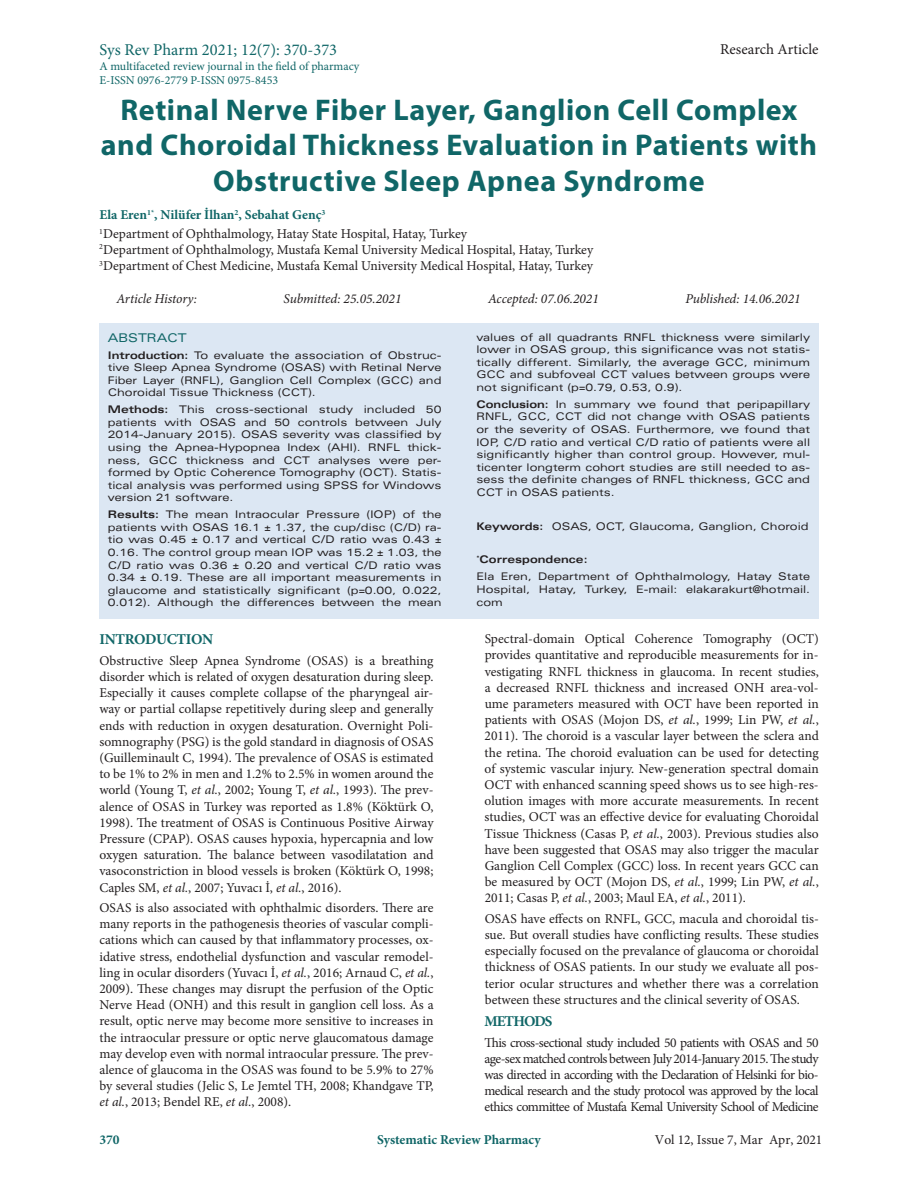
<style>
.page{position:relative;width:918px;height:1188px;background:#fff}
.page>*{position:absolute;margin:0;border:0;box-sizing:border-box;transform-origin:0 0}
.t1{font:700 30px/35.4px "Myriad Pro";letter-spacing:.02em;color:#106667;text-align:center}
.t2{font:16.5px "Minion Pro";color:#106667}
.t3{font:15px "Minion Pro";color:#231f20}
.t4{font:700 15px "Minion Pro";letter-spacing:-.035em;color:#106667}
.t5{font:700 15px "Minion Pro";letter-spacing:-.06em;color:#106667}
.t6{font:13.5px/16.2px "Minion Pro";color:#231f20;text-align:justify}
.t7{font:italic 13.5px "Minion Pro";letter-spacing:-.005em;color:#231f20}
.t8{font:700 13.5px "Minion Pro";color:#106667}
.t9{font:12px/14.4px "Minion Pro";color:#106667}
.t10{font:expanded 12px "Univers LT Std";color:#106667}
.t11{font:expanded 10.5px/12.6px "Univers LT Std";color:#231f20;text-align:justify}
.s1{font-weight:700;color:#106667}
.s2{font-weight:700}
.s3{font-style:italic}
</style>
<div class="page">
<div style="left:99px;top:323px;width:720px;height:295px;background:#dce7f3"></div>
<p class="t2" style="left:99px;top:39px;width:239px">Sys Rev Pharm 2021; 12(7): 370-373</p>
<p class="t9" style="left:99px;top:59px;width:262px">A multifaceted review journal in the field of pharmacy<br>E-ISSN 0976-2779 P-ISSN 0975-8453</p>
<p class="t3" style="left:720px;top:39px;width:100px">Research Article</p>
<h1 class="t1" style="left:101px;top:91px;width:718px">Retinal Nerve Fiber Layer, Ganglion Cell Complex and Choroidal Thickness Evaluation in Patients with<br>Obstructive Sleep Apnea Syndrome</h1>
<p class="t6" style="left:99px;top:206px;width:369px;line-height:18.1px"><span class="s1">Ela Eren</span><sup>1*</sup><span class="s1">, Nilüfer İlhan</span><sup>2</sup><span class="s1">, Sebahat Genç</span><sup>3<br></sup><sup>1</sup>Department of Ophthalmology, Hatay State Hospital, Hatay, Turkey</p>
<p class="t6" style="left:99px;top:241px;width:496px"><sup>2</sup>Department of Ophthalmology, Mustafa Kemal University Medical Hospital, Hatay, Turkey<br><sup>3</sup>Department of Chest Medicine, Mustafa Kemal University Medical Hospital, Hatay, Turkey</p>
<p class="t7" style="left:116px;top:289px;width:82px">Article History:</p>
<p class="t7" style="left:284px;top:289px;width:119px">Submitted: 25.05.2021</p>
<p class="t7" style="left:488px;top:289px;width:112px">Accepted: 07.06.2021</p>
<p class="t7" style="left:685px;top:289px;width:117px">Published: 14.06.2021</p>
<p class="t10" style="left:108px;top:330px;width:80px">ABSTRACT</p>
<p class="t11" style="left:108px;top:348px;width:335px"><span class="s2">Introduction:</span> To evaluate the association of Obstruc&shy;tive Sleep Apnea Syndrome (OSAS) with Retinal Nerve Fiber Layer (RNFL), Ganglion Cell Complex (GCC) and Choroidal Tissue Thickness (CCT).</p>
<p class="t11" style="left:108px;top:403px;width:335px"><span class="s2">Methods:</span> This cross-sectional study included 50 patients with OSAS and 50 controls between July 2014-January 2015). OSAS severity was classified by using the Apnea-Hypopnea Index (AHI). RNFL thick&shy;ness, GCC thickness and CCT analyses were per&shy;formed by Optic Coherence Tomography (OCT). Statis&shy;tical analysis was performed using SPSS for Windows version 21 software.</p>
<p class="t11" style="left:108px;top:508px;width:335px"><span class="s2">Results:</span> The mean Intraocular Pressure (IOP) of the patients with OSAS 16.1 ± 1.37, the cup/disc (C/D) ra&shy;tio was 0.45 ± 0.17 and vertical C/D ratio was 0.43 ± 0.16. The control group mean IOP was 15.2 ± 1.03, the C/D ratio was 0.36 ± 0.20 and vertical C/D ratio was 0.34 ± 0.19. These are all important measurements in glaucome and statistically significant (p=0.00, 0.022, 0.012). Although the differences between the mean</p>
<p class="t4" style="left:99px;top:629px;width:115px">INTRODUCTION</p>
<p class="t6" style="left:99px;top:652px;width:336px">Obstructive Sleep Apnea Syndrome (OSAS) is a breathing disorder which is related of oxygen desaturation during sleep.<br>Especially it causes complete collapse of the pharyngeal air&shy;way or partial collapse repetitively during sleep and generally ends with reduction in oxygen desaturation. Overnight Poli&shy;somnography (PSG) is the gold standard in diagnosis of OSAS (Guilleminault C, 1994). The prevalence of OSAS is estimated to be 1% to 2% in men and 1.2% to 2.5% in women around the world (Young T, <span class="s3">et al.</span>, 2002; Young T, <span class="s3">et al.</span>, 1993). The prev&shy;alence of OSAS in Turkey was reported as 1.8% (Köktürk O, 1998). The treatment of OSAS is Continuous Positive Airway Pressure (CPAP). OSAS causes hypoxia, hypercapnia and low oxygen saturation. The balance between vasodilatation and vasoconstriction in blood vessels is broken (Köktürk O, 1998; Caples SM, <span class="s3">et al.</span>, 2007; Yuvacı İ, <span class="s3">et al.</span>, 2016).</p>
<p class="t6" style="left:99px;top:900px;width:336px">OSAS is also associated with ophthalmic disorders. There are many reports in the pathogenesis theories of vascular compli&shy;cations which can caused by that inflammatory processes, ox&shy;idative stress, endothelial dysfunction and vascular remodel&shy;ling in ocular disorders (Yuvacı İ, <span class="s3">et al.</span>, 2016; Arnaud C, <span class="s3">et al.</span>, 2009). These changes may disrupt the perfusion of the Optic Nerve Head (ONH) and this result in ganglion cell loss. As a result, optic nerve may become more sensitive to increases in the intraocular pressure or optic nerve glaucomatous damage may develop even with normal intraocular pressure. The prev&shy;alence of glaucoma in the OSAS was found to be 5.9% to 27% by several studies (Jelic S, Le Jemtel TH, 2008; Khandgave TP, <span class="s3">et al.</span>, 2013; Bendel RE, <span class="s3">et al.</span>, 2008).</p>
<p class="t11" style="left:476px;top:330px;width:335px">values of all quadrants RNFL thickness were similarly lower in OSAS group, this significance was not statis&shy;tically different. Similarly, the average GCC, minimum GCC and subfoveal CCT values between groups were not significant (p=0.79, 0.53, 0.9).</p>
<p class="t11" style="left:476px;top:398px;width:335px"><span class="s2">Conclusion:</span> In summary we found that peripapillary RNFL, GCC, CCT did not change with OSAS patients or the severity of OSAS. Furthermore, we found that IOP, C/D ratio and vertical C/D ratio of patients were all significantly higher than control group. However, mul&shy;ticenter longterm cohort studies are still needed to as&shy;sess the definite changes of RNFL thickness, GCC and CCT in OSAS patients.</p>
<p class="t11" style="left:476px;top:520px;width:334px"><span class="s2">Keywords:</span> OSAS, OCT, Glaucoma, Ganglion, Choroid</p>
<p class="t11" style="left:476px;top:551px;width:335px;line-height:16.8px"><sup>*</sup><span class="s2">Correspondence:<br></span>Ela Eren, Department of Ophthalmology, Hatay State</p>
<p class="t11" style="left:476px;top:583px;width:335px">Hospital, Hatay, Turkey, E-mail: elakarakurt@hotmail. com</p>
<p class="t6" style="left:485px;top:631px;width:336px">Spectral-domain Optical Coherence Tomography (OCT) provides quantitative and reproducible measurements for in&shy;vestigating RNFL thickness in glaucoma. In recent studies, a decreased RNFL thickness and increased ONH area-vol&shy;ume parameters measured with OCT have been reported in patients with OSAS (Mojon DS, <span class="s3">et al.</span>, 1999; Lin PW, <span class="s3">et al.</span>, 2011). The choroid is a vascular layer between the sclera and the retina. The choroid evaluation can be used for detecting of systemic vascular injury. New-generation spectral domain OCT with enhanced scanning speed shows us to see high-res&shy;olution images with more accurate measurements. In recent studies, OCT was an effective device for evaluating Choroidal Tissue Thickness (Casas P, <span class="s3">et al.</span>, 2003). Previous studies also have been suggested that OSAS may also trigger the macular Ganglion Cell Complex (GCC) loss. In recent years GCC can be measured by OCT (Mojon DS, <span class="s3">et al.</span>, 1999; Lin PW, <span class="s3">et al.</span>, 2011; Casas P, <span class="s3">et al.</span>, 2003; Maul EA, <span class="s3">et al.</span>, 2011).</p>
<p class="t6" style="left:485px;top:911px;width:336px">OSAS have effects on RNFL, GCC, macula and choroidal tis&shy;sue. But overall studies have conflicting results. These studies especially focused on the prevalance of glaucoma or choroidal thickness of OSAS patients. In our study we evaluate all pos&shy;terior ocular structures and whether there was a correlation between these structures and the clinical severity of OSAS.</p>
<p class="t5" style="left:484px;top:1011px;width:70px">METHODS</p>
<p class="t6" style="left:485px;top:1034px;width:336px">This cross-sectional study included 50 patients with OSAS and 50 age-sex matched controls between July 2014-January 2015. The study was directed in according with the Declaration of Helsinki for bio&shy;medical research and the study protocol was approved by the local ethics committee of Mustafa Kemal University School of Medicine</p>
<p class="t8" style="left:99px;top:1130px;width:22px">370</p>
<p class="t8" style="left:377px;top:1130px;width:165px">Systematic Review Pharmacy</p>
<p class="t6" style="left:655px;top:1131px;width:169px">Vol 12, Issue 7, Mar Apr, 2021</p>
</div>
